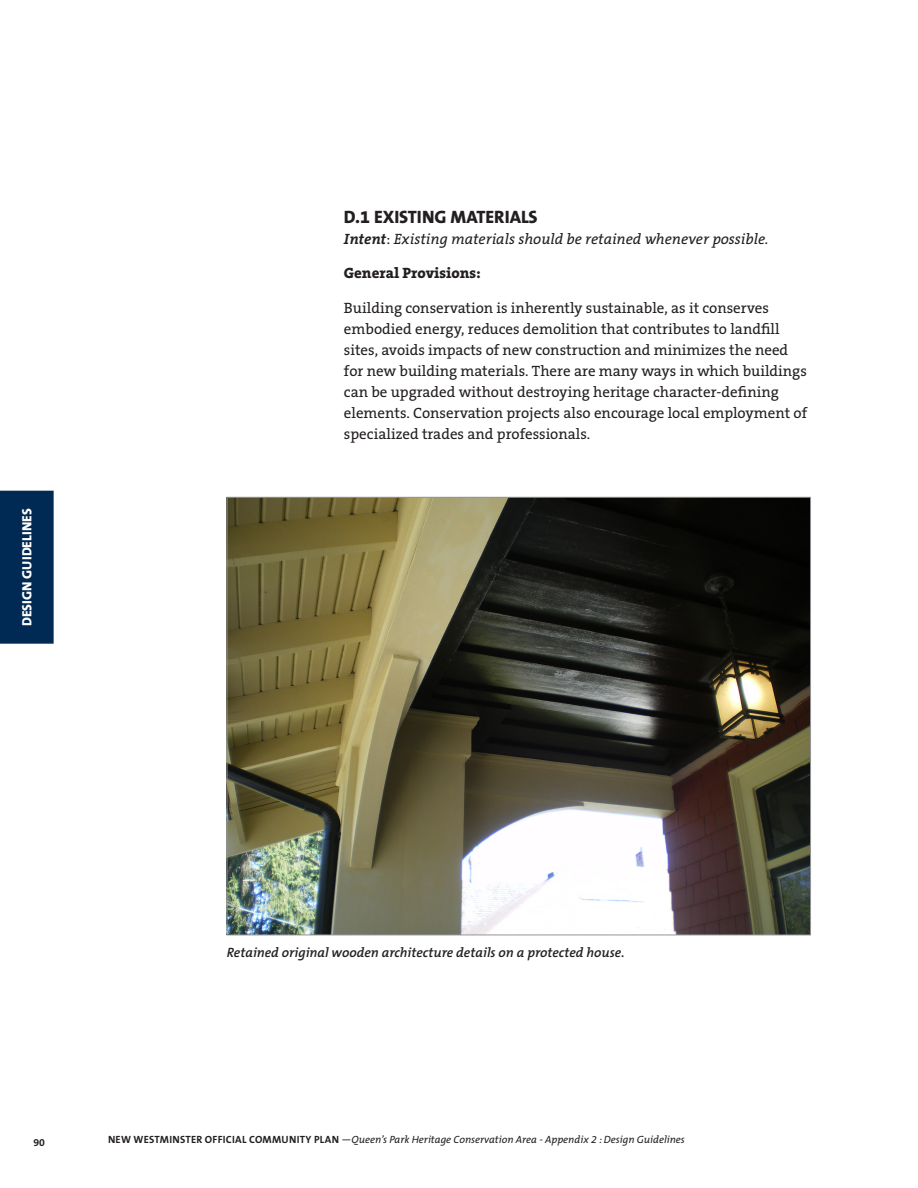
<style>
.page{position:relative;width:918px;height:1188px;background:#fff}
.page>*{position:absolute;margin:0;border:0;box-sizing:border-box;transform-origin:0 0}
.Subtitle_2{font:800 18px "The Mix B8";color:#231f20}
.Body_Text{font:15px/21px "The Serif B5 Plain";color:#231f20}
.Body_Text-2{font:italic 15px "The Serif B5 Plain";color:#231f20}
.Body_Text-3{font:800 15px "The Serif B8";color:#231f20}
.t1{font:italic 600 13.5px "The Mix B6";color:#231f20}
.t2{font:800 13.5px "The Mix B8";color:#fff}
.t3{font:italic 10.5px "The Mix B5 Plain";color:#231f20}
.t4{font:700 10.5px "The Mix B7";color:#231f20}
.s1{font-family:"The Serif B7";font-weight:700}
.s2{font-style:normal}
.s3{font-family:"The Mix B7";font-weight:700;font-style:normal}
</style>
<div class="page">
<div style="left:0;top:491px;width:54px;height:153px;background:#002953"></div>
<img style="left:229px;top:499px;width:580px;height:434px">
<p class="t2" style="left:20px;top:626px;width:119px;rotate:-90deg">DESIGN GUIDELINES</p>
<p class="Subtitle_2" style="left:344px;top:207px;width:195px">D.1 EXISTING MATERIALS</p>
<p class="Body_Text-2" style="left:344px;top:231px;width:426px"><span class="s1">Intent</span><span class="s2">:</span> Existing materials should be retained whenever possible.</p>
<p class="Body_Text-3" style="left:344px;top:265px;width:138px">General Provisions:</p>
<p class="Body_Text" style="left:344px;top:298px;width:465px">Building conservation is inherently sustainable, as it conserves embodied energy, reduces demolition that contributes to landfill sites, avoids impacts of new construction and minimizes the need for new building materials. There are many ways in which buildings can be upgraded without destroying heritage character-defining elements. Conservation projects also encourage local employment of specialized trades and professionals.</p>
<p class="t1" style="left:227px;top:945px;width:399px">Retained original wooden architecture details on a protected house.</p>
<p class="t4" style="left:33px;top:1137px;width:13px">90</p>
<p class="t3" style="left:108px;top:1134px;width:578px"><span class="s3">NEW WESTMINSTER OFFICIAL COMMUNITY PLAN</span> —Queen’s Park Heritage Conservation Area - Appendix 2 : Design Guidelines</p>
</div>
